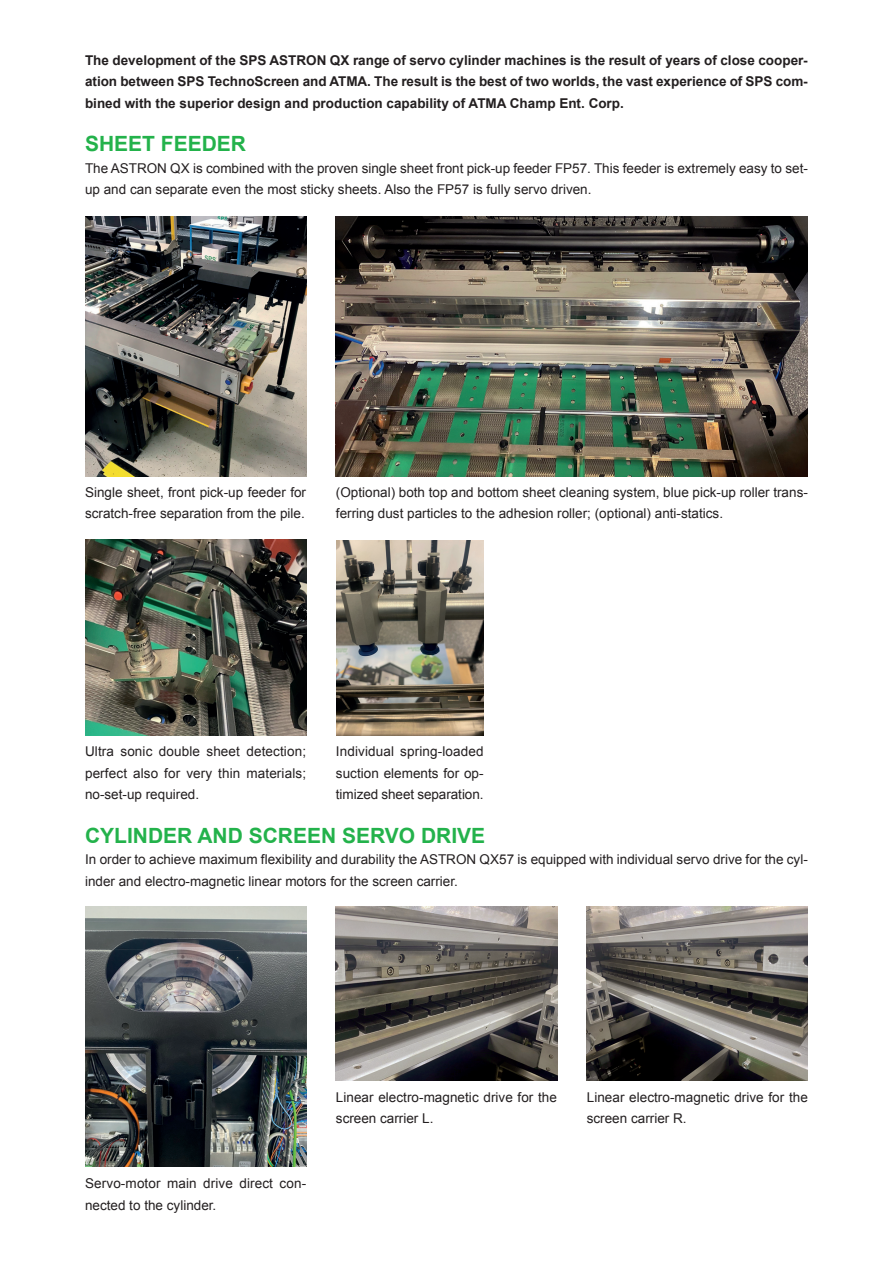
<style>
.page{position:relative;width:893px;height:1263px;background:#fff}
.page>*{position:absolute;margin:0;border:0;box-sizing:border-box;transform-origin:0 0}
.t1{font:700 21px "Arial";color:#23b24b}
.t2{font:13.5px/21.6px "Arial";color:#231f20}
.t3{font:700 13.5px/21.6px "Arial";color:#231f20;text-align:justify}
</style>
<div class="page">
<img style="left:85px;top:217px;width:221px;height:259px">
<img style="left:336px;top:217px;width:472px;height:259px">
<img style="left:85px;top:540px;width:221px;height:196px">
<img style="left:336px;top:541px;width:148px;height:195px">
<img style="left:85px;top:907px;width:221px;height:260px">
<img style="left:336px;top:907px;width:221px;height:173px">
<img style="left:587px;top:907px;width:221px;height:173px">
<p class="t3" style="left:85px;top:49px;width:724px">The development of the SPS ASTRON QX range of servo cylinder machines is the result of years of close cooper&shy;ation between SPS TechnoScreen and ATMA. The result is the best of two worlds, the vast experience of SPS com&shy;bined with the superior design and production capability of ATMA Champ Ent. Corp.</p>
<p class="t1" style="left:85px;top:132px;width:163px">SHEET FEEDER</p>
<p class="t2" style="left:85px;top:157px;width:724px">The ASTRON QX is combined with the proven single sheet front pick-up feeder FP57. This feeder is extremely easy to set&shy;up and can separate even the most sticky sheets. Also the FP57 is fully servo driven.</p>
<p class="t2" style="left:85px;top:481px;width:223px">Single sheet, front pick-up feeder for scratch-free separation from the pile.</p>
<p class="t2" style="left:336px;top:481px;width:473px">(Optional) both top and bottom sheet cleaning system, blue pick-up roller trans&shy;ferring dust particles to the adhesion roller; (optional) anti-statics.</p>
<p class="t2" style="left:85px;top:741px;width:223px;text-align:justify">Ultra sonic double sheet detection; perfect also for very thin materials; no-set-up required.</p>
<p class="t2" style="left:336px;top:741px;width:149px;text-align:justify">Individual spring-loaded suction elements for op&shy;timized sheet separation.</p>
<p class="t1" style="left:85px;top:823px;width:402px">CYLINDER AND SCREEN SERVO DRIVE</p>
<p class="t2" style="left:85px;top:849px;width:724px">In order to achieve maximum flexibility and durability the ASTRON QX57 is equipped with individual servo drive for the cyl&shy;inder and electro-magnetic linear motors for the screen carrier.</p>
<p class="t2" style="left:85px;top:1173px;width:223px">Servo-motor main drive direct con&shy;nected to the cylinder.</p>
<p class="t2" style="left:336px;top:1086px;width:223px">Linear electro-magnetic drive for the screen carrier L.</p>
<p class="t2" style="left:587px;top:1086px;width:223px">Linear electro-magnetic drive for the screen carrier R.</p>
</div>
